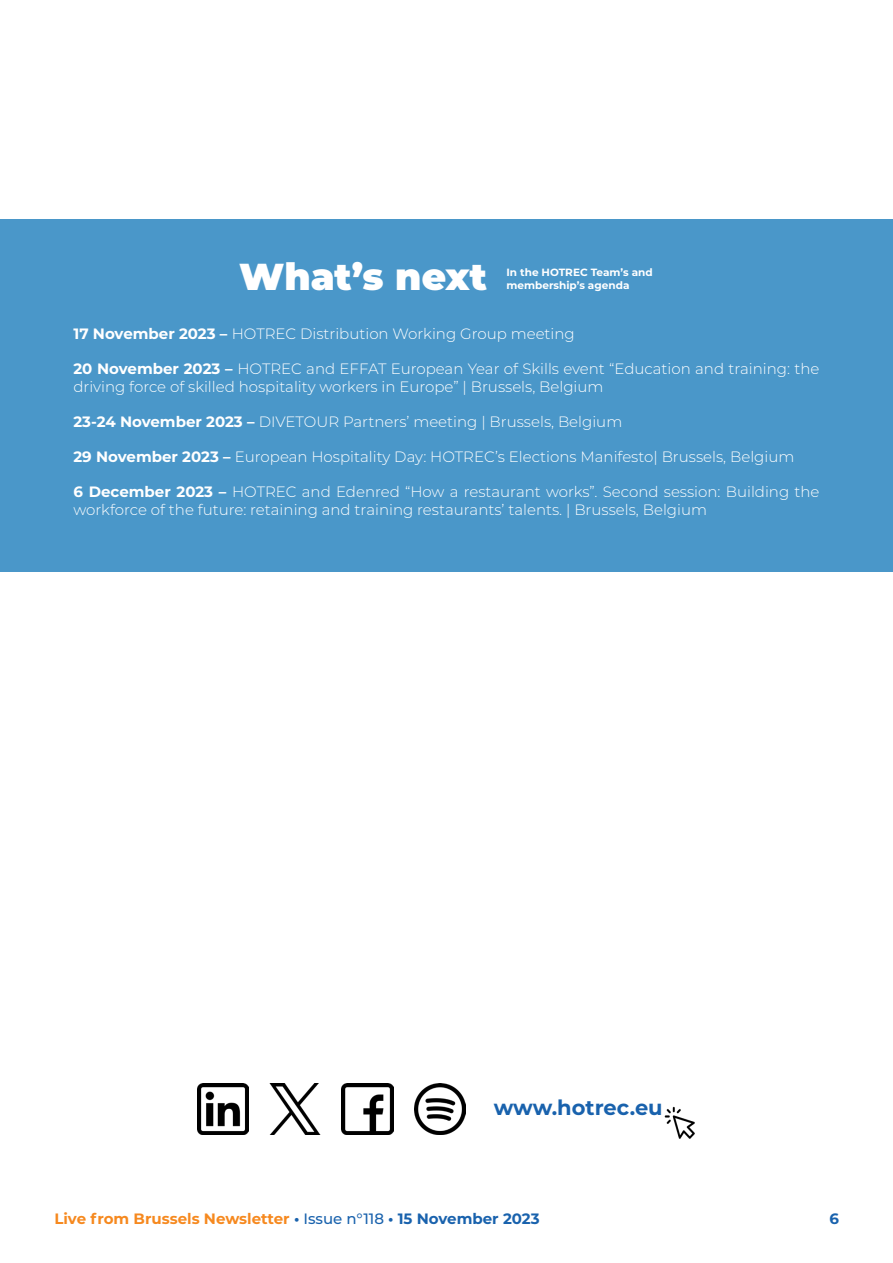
<style>
.page{position:relative;width:893px;height:1263px;background:#fff}
.page>*{position:absolute;margin:0;border:0;box-sizing:border-box;transform-origin:0 0}
.t1{font:900 37.5px "Montserrat";color:#fff}
.t2{font:700 21px "Montserrat";color:#1962ad}
.t3{font:300 15px/18px "Montserrat";color:#fff}
.t4{font:700 15px "Montserrat";color:#f6891f}
.t5{font:700 15px "Montserrat";color:#1962ad}
.t6{font:700 10.5px "Montserrat";color:#fff}
.s1{font-weight:700}
.s2{color:#1962ad}
.s3{font-weight:500;color:#1962ad}
</style>
<div class="page">
<div style="left:0;top:219px;width:893px;height:353px;background:#4a97c9"></div>
<img style="left:664px;top:1106px;width:31px;height:33px">
<img style="left:197px;top:1083px;width:51px;height:51px">
<img style="left:342px;top:1083px;width:51px;height:51px">
<img style="left:414px;top:1083px;width:51px;height:51px">
<img style="left:270px;top:1083px;width:50px;height:51px">
<p class="t1" style="left:239px;top:249px;width:249px">What’s next</p>
<p class="t6" style="left:506px;top:265px;width:148px">In the HOTREC Team’s and</p>
<p class="t6" style="left:506px;top:277px;width:125px">membership’s agenda</p>
<p class="t3" style="left:73px;top:324px;width:503px"><span class="s1">17 November 2023 –</span> HOTREC Distribution Working Group meeting</p>
<p class="t3" style="left:73px;top:359px;width:748px"><span class="s1">20 November 2023 –</span> HOTREC and EFFAT European Year of Skills event “Education and training: the driving force of skilled hospitality workers in Europe” | Brussels, Belgium</p>
<p class="t3" style="left:73px;top:412px;width:550px"><span class="s1">23-24 November 2023 –</span> DIVETOUR Partners’ meeting | Brussels, Belgium</p>
<p class="t3" style="left:73px;top:447px;width:722px"><span class="s1">29 November 2023 –</span> European Hospitality Day: HOTREC’s Elections Manifesto| Brussels, Belgium</p>
<p class="t3" style="left:73px;top:482px;width:748px"><span class="s1">6 December 2023 –</span> HOTREC and Edenred “How a restaurant works”. Second session: Building the workforce of the future: retaining and training restaurants’ talents. | Brussels, Belgium</p>
<p class="t2" style="left:494px;top:1093px;width:170px">www.hotrec.eu</p>
<p class="t4" style="left:54px;top:1207px;width:487px">Live from Brussels Newsletter <span class="s2">•</span> <span class="s3">Issue n°118</span> <span class="s2">• 15 November 2023</span></p>
<p class="t5" style="left:829px;top:1207px;width:11px">6</p>
</div>
